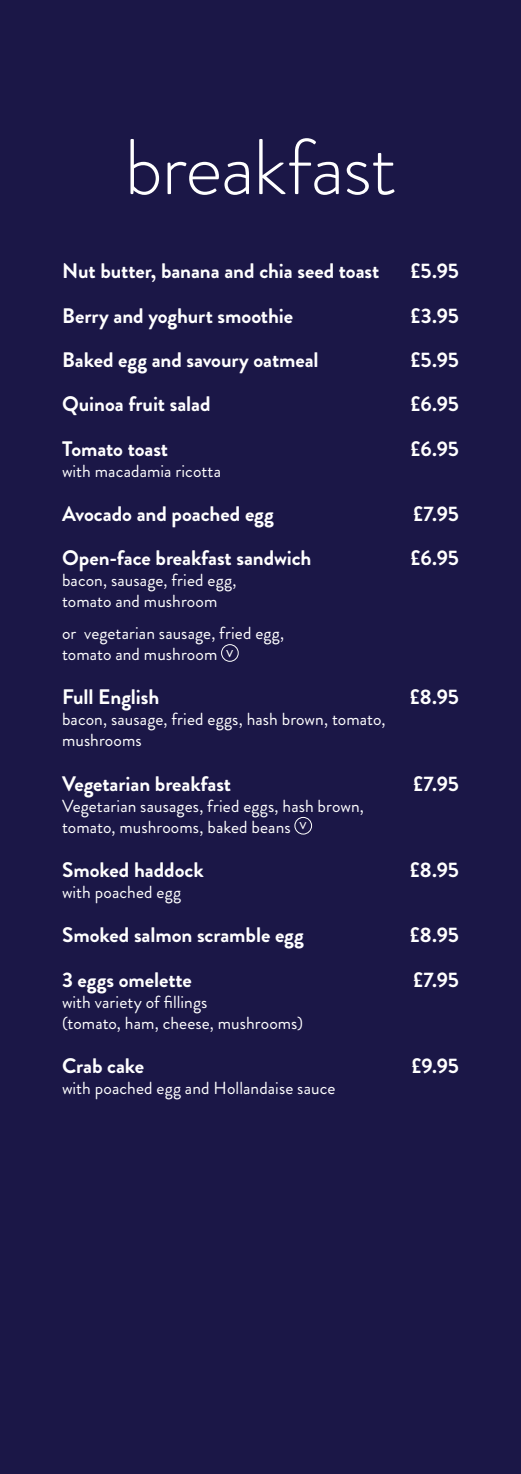
<style>
.page{position:relative;width:521px;height:1474px;background:#fff}
.page>*{position:absolute;margin:0;border:0;box-sizing:border-box;transform-origin:0 0}
.t1{font:300 78.75px "Brandon Grotesque";letter-spacing:-.015em;color:#fff}
.t2{font:700 21px "Brandon Grotesque";letter-spacing:-.005em;color:#fff}
.t3{font:17.5px/21px "Brandon Grotesque";letter-spacing:.005em;color:#fff}
</style>
<div class="page">
<div style="left:0;top:0;width:521px;height:1473px;background:#1b1747"></div>
<div style="left:221px;top:644px;width:18px;height:17px;border:1px solid #fff;border-radius:50%"></div>
<div style="left:294px;top:817px;width:18px;height:17px;border:1px solid #fff;border-radius:50%"></div>
<h1 class="t1" style="left:124px;top:113px;width:273px">breakfast</h1>
<p class="t2" style="left:62px;top:256px;width:319px">Nut butter, banana and chia seed toast</p>
<p class="t2" style="left:410px;top:256px;width:50px">£5.95</p>
<p class="t2" style="left:62px;top:300px;width:233px">Berry and yoghurt smoothie</p>
<p class="t2" style="left:411px;top:300px;width:50px">£3.95</p>
<p class="t2" style="left:62px;top:345px;width:258px">Baked egg and savoury oatmeal</p>
<p class="t2" style="left:410px;top:345px;width:50px">£5.95</p>
<p class="t2" style="left:62px;top:389px;width:150px">Quinoa fruit salad</p>
<p class="t2" style="left:411px;top:389px;width:50px">£6.95</p>
<p class="t2" style="left:62px;top:434px;width:108px">Tomato toast</p>
<p class="t2" style="left:411px;top:434px;width:50px">£6.95</p>
<p class="t3" style="left:62px;top:460px;width:161px">with macadamia ricotta</p>
<p class="t2" style="left:62px;top:499px;width:213px">Avocado and poached egg</p>
<p class="t2" style="left:413px;top:499px;width:47px">£7.95</p>
<p class="t2" style="left:62px;top:543px;width:251px">Open-face breakfast sandwich</p>
<p class="t2" style="left:411px;top:543px;width:50px">£6.95</p>
<p class="t3" style="left:62px;top:570px;width:176px">bacon, sausage, fried egg, tomato and mushroom</p>
<p class="t3" style="left:62px;top:622px;width:224px">or vegetarian sausage, fried egg, tomato and mushroom v</p>
<p class="t2" style="left:62px;top:682px;width:99px">Full English</p>
<p class="t2" style="left:410px;top:682px;width:51px">£8.95</p>
<p class="t3" style="left:62px;top:709px;width:325px">bacon, sausage, fried eggs, hash brown, tomato, mushrooms</p>
<p class="t2" style="left:62px;top:768px;width:171px">Vegetarian breakfast</p>
<p class="t2" style="left:413px;top:768px;width:47px">£7.95</p>
<p class="t3" style="left:62px;top:795px;width:303px">Vegetarian sausages, fried eggs, hash brown, tomato, mushrooms, baked beans v</p>
<p class="t2" style="left:62px;top:855px;width:143px">Smoked haddock</p>
<p class="t2" style="left:410px;top:855px;width:51px">£8.95</p>
<p class="t3" style="left:62px;top:881px;width:121px">with poached egg</p>
<p class="t2" style="left:62px;top:920px;width:243px">Smoked salmon scramble egg</p>
<p class="t2" style="left:410px;top:920px;width:51px">£8.95</p>
<p class="t2" style="left:62px;top:964px;width:131px">3 eggs omelette</p>
<p class="t2" style="left:413px;top:964px;width:47px">£7.95</p>
<p class="t3" style="left:62px;top:991px;width:243px">with variety of fillings<br>(tomato, ham, cheese, mushrooms)</p>
<p class="t2" style="left:62px;top:1051px;width:84px">Crab cake</p>
<p class="t2" style="left:412px;top:1051px;width:49px">£9.95</p>
<p class="t3" style="left:62px;top:1077px;width:275px">with poached egg and Hollandaise sauce</p>
</div>
